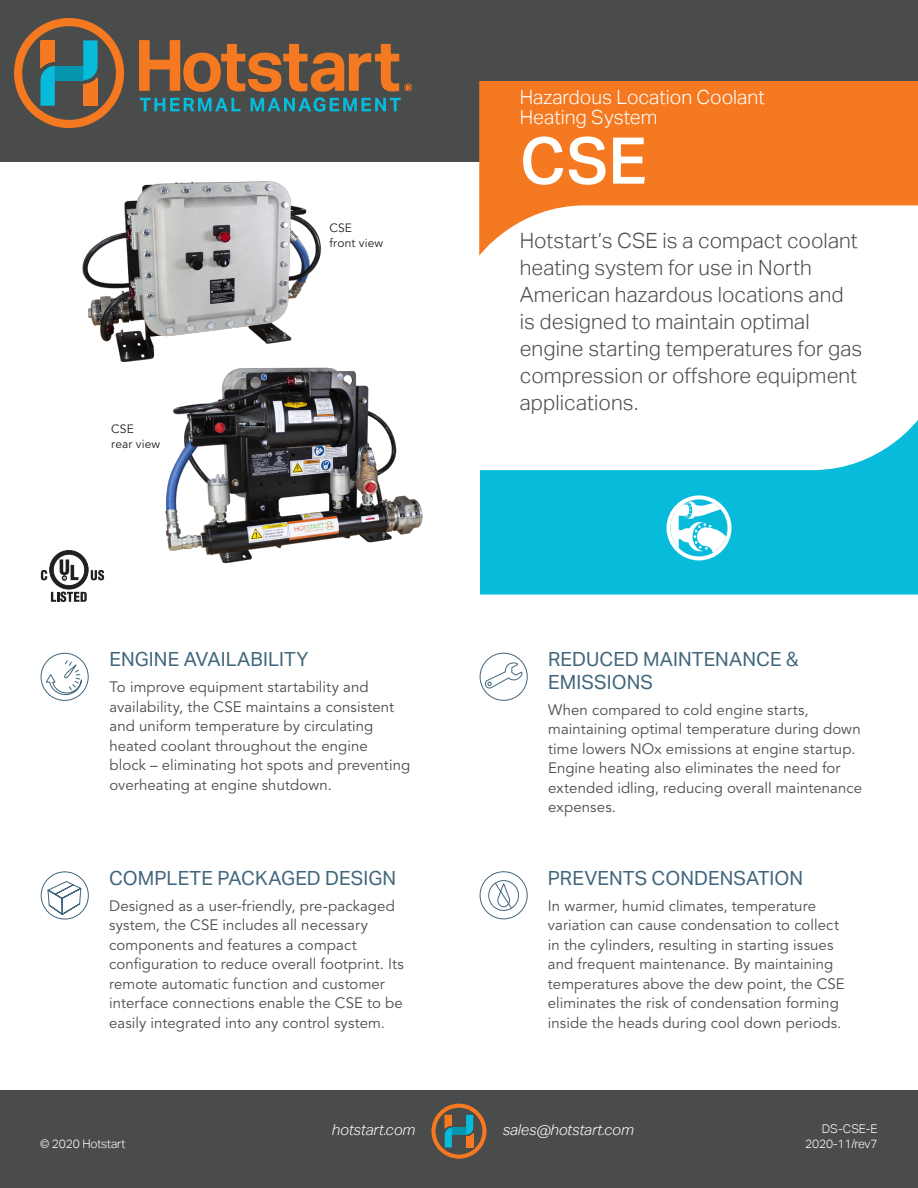
<style>
.page{position:relative;width:918px;height:1188px;background:#fff}
.page>*{position:absolute;margin:0;border:0;box-sizing:border-box;transform-origin:0 0}
.Banner_-_Product_Nam{font:500 64.5px "Aktiv Grotesk";color:#fff}
.Banner_-_Product_Sum{font:300 21px/27px "Aktiv Grotesk";letter-spacing:.005em;color:#4b4c4d}
.Product_Features_-_H{font:19.5px/22.5px "Aktiv Grotesk";letter-spacing:.005em;color:#41667c}
.Banner_-_Product_Fam{font:300 19.5px/19.5px "Aktiv Grotesk";color:#fff}
.Product_Features_-_T{font:15px/19.5px "Avenir LT Std";letter-spacing:.005em;color:#4b4c4d}
.Footer_-_Email_Link{font:italic 300 15px "Aktiv Grotesk";letter-spacing:-.01em;color:#fff}
.Footer_-_Web_Link{font:italic 300 15px "Aktiv Grotesk";letter-spacing:-.01em;color:#fff}
.t1{font:900 13.8px "Avenir LT Std";color:#41667c}
.Product_Photo_-_Capt{font:12px/15px "Avenir LT Std";letter-spacing:.01em;color:#231f20}
.Footer_-_Document_No{font:300 12px "Aktiv Grotesk";letter-spacing:-.01em;color:#fff}
.Footer_-_Copyright{font:300 12px "Aktiv Grotesk";letter-spacing:-.01em;color:#fff}
</style>
<div class="page">
<div style="left:480px;top:653px;width:48px;height:48px;border:1px solid #41667c;border-radius:50%"></div>
<svg style="left:484px;top:661px;width:39px;height:29px"></svg>
<div style="left:41px;top:871px;width:48px;height:49px;border:1px solid #41667c;border-radius:50%"></div>
<svg style="left:46px;top:880px;width:37px;height:36px"></svg>
<div style="left:41px;top:653px;width:48px;height:48px;border:1px solid #41667c;border-radius:50%"></div>
<svg style="left:46px;top:659px;width:37px;height:37px"></svg>
<div style="left:480px;top:871px;width:48px;height:48px;border:1px solid #41667c;border-radius:50%"></div>
<div style="left:488px;top:880px;width:31px;height:31px;border:1px solid #41667c;border-radius:50%"></div>
<svg style="left:494px;top:882px;width:19px;height:28px"></svg>
<img style="left:82px;top:181px;width:239px;height:181px">
<img style="left:153px;top:352px;width:270px;height:212px">
<div style="left:0;top:0;width:918px;height:162px;background:#4a4b4b"></div>
<div style="left:0;top:1091px;width:918px;height:97px;background:#4a4b4b"></div>
<svg style="left:14px;top:18px;width:398px;height:110px"></svg>
<svg style="left:431px;top:1104px;width:56px;height:55px"></svg>
<svg style="left:480px;top:420px;width:438px;height:175px;fill:#07bbdb"></svg>
<svg style="left:479px;top:81px;width:439px;height:175px;fill:#f47921"></svg>
<svg style="left:666px;top:495px;width:66px;height:65px"></svg>
<svg style="left:41px;top:570px;width:6px;height:11px"></svg>
<svg style="left:91px;top:570px;width:14px;height:10px"></svg>
<svg style="left:51px;top:592px;width:36px;height:10px"></svg>
<div style="left:50px;top:551px;width:38px;height:38px;background:#231f20;border-radius:50%"></div>
<div style="left:50px;top:550px;width:38px;height:39px;border:1px solid #231f20;border-radius:50%"></div>
<svg style="left:53px;top:554px;width:32px;height:32px"></svg>
<div style="left:53px;top:554px;width:32px;height:32px;border:1px solid #231f20;border-radius:50%"></div>
<svg style="left:60px;top:559px;width:18px;height:21px"></svg>
<p class="Product_Photo_-_Capt" style="left:111px;top:422px;width:51px">CSE<br>rear view</p>
<p class="Product_Photo_-_Capt" style="left:329px;top:221px;width:55px">CSE<br>front view</p>
<p class="Banner_-_Product_Fam" style="left:520px;top:88px;width:247px">Hazardous Location Coolant<br>Heating System</p>
<p class="Banner_-_Product_Nam" style="left:520px;top:124px;width:129px">CSE</p>
<p class="Banner_-_Product_Sum" style="left:520px;top:227px;width:344px">Hotstart’s CSE is a compact coolant heating system for use in North<br>American hazardous locations and is designed to maintain optimal engine starting temperatures for gas compression or offshore equipment applications.</p>
<p class="Product_Features_-_H" style="left:109px;top:648px;width:201px">ENGINE AVAILABILITY</p>
<p class="Product_Features_-_T" style="left:109px;top:678px;width:302px">To improve equipment startability and availability, the CSE maintains a consistent and uniform temperature by circulating heated coolant throughout the engine<br>block – eliminating hot spots and preventing overheating at engine shutdown.</p>
<p class="Product_Features_-_H" style="left:548px;top:648px;width:252px">REDUCED MAINTENANCE &amp;<br>EMISSIONS</p>
<p class="Product_Features_-_T" style="left:548px;top:700px;width:315px">When compared to cold engine starts, maintaining optimal temperature during down time lowers NOx emissions at engine startup.<br>Engine heating also eliminates the need for extended idling, reducing overall maintenance expenses.</p>
<p class="t1" style="left:355px;top:751px;width:10px">$</p>
<p class="t1" style="left:648px;top:750px;width:10px">$</p>
<p class="Product_Features_-_H" style="left:109px;top:867px;width:289px">COMPLETE PACKAGED DESIGN</p>
<p class="Product_Features_-_T" style="left:109px;top:896px;width:296px">Designed as a user-friendly, pre-packaged system, the CSE includes all necessary components and features a compact configuration to reduce overall footprint. Its remote automatic function and customer interface connections enable the CSE to be easily integrated into any control system.</p>
<p class="Footer_-_Copyright" style="left:40px;top:1136px;width:87px">© 2020 Hotstart</p>
<p class="Footer_-_Web_Link" style="left:332px;top:1121px;width:85px">hotstart.com</p>
<p class="Product_Features_-_H" style="left:548px;top:867px;width:257px">PREVENTS CONDENSATION</p>
<p class="Product_Features_-_T" style="left:548px;top:896px;width:298px">In warmer, humid climates, temperature variation can cause condensation to collect in the cylinders, resulting in starting issues and frequent maintenance. By maintaining temperatures above the dew point, the CSE eliminates the risk of condensation forming inside the heads during cool down periods.</p>
<p class="Footer_-_Email_Link" style="left:503px;top:1121px;width:133px">sales@hotstart.com</p>
<p class="Footer_-_Document_No" style="left:822px;top:1121px;width:57px">DS-CSE-E</p>
<p class="Footer_-_Document_No" style="left:805px;top:1136px;width:74px">2020-11/rev7</p>
</div>
